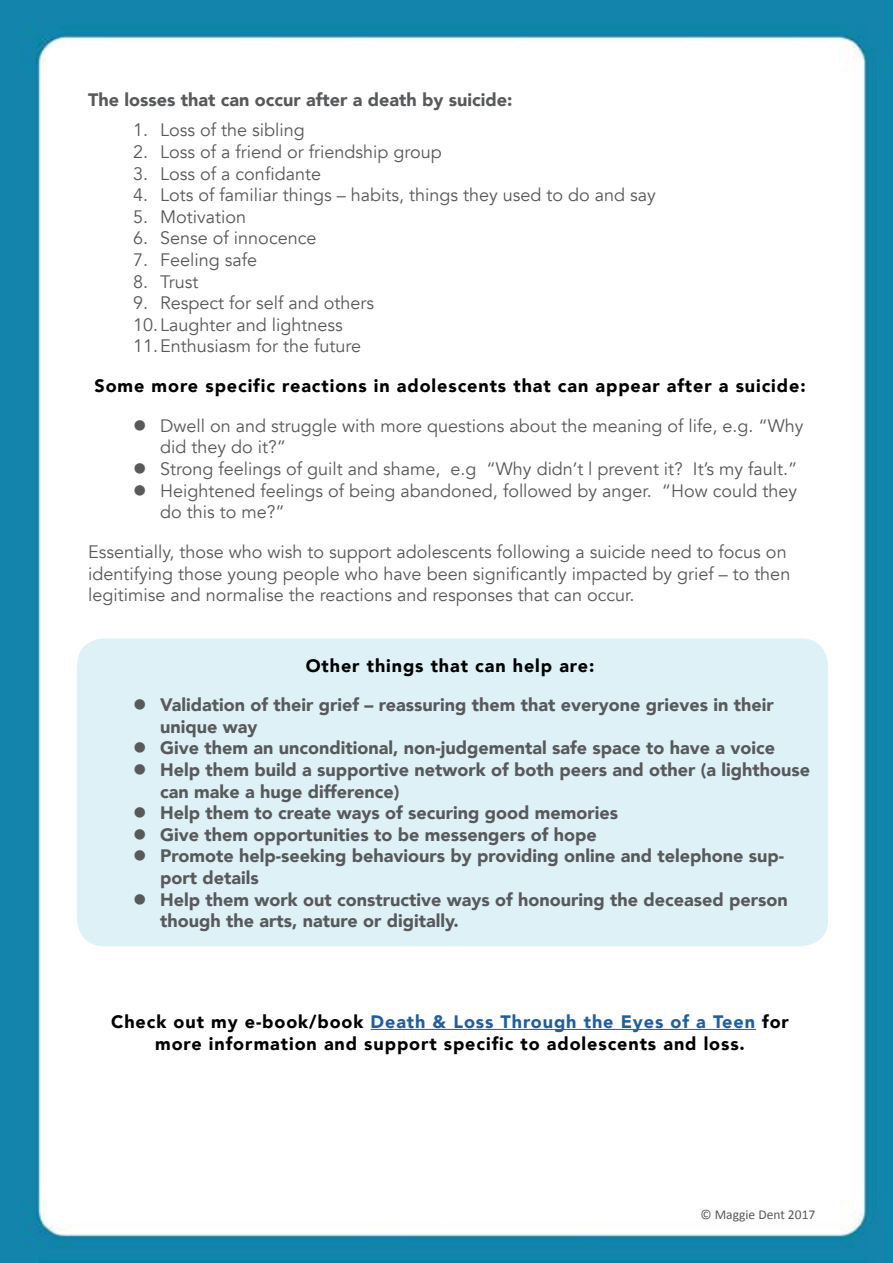
<style>
.page{position:relative;width:893px;height:1263px;background:#fff}
.page>*{position:absolute;margin:0;border:0;box-sizing:border-box;transform-origin:0 0}
.t1{font:18px/21.6px "Avenir";color:#58595b}
.t2{font:900 18px/21.6px "Avenir";color:#58595b}
.t3{font:900 18px/21.6px "Avenir";letter-spacing:.05em;color:#000;text-align:center}
.t4{font:13.5px "Calibri";color:#58595b}
.s1{color:#215e9e}
</style>
<div class="page">
<img style="left:0;top:0;width:892px;height:1263px">
<div style="left:77px;top:638px;width:751px;height:308px;background:#ddf1f7;border-radius:27px"></div>
<hr style="left:371px;top:1029px;width:385px;height:1px;background:#215e9e">
<svg style="left:135px;top:420px;width:10px;height:11px"></svg>
<svg style="left:135px;top:463px;width:10px;height:11px"></svg>
<svg style="left:135px;top:485px;width:10px;height:10px"></svg>
<p class="t2" style="left:88px;top:88px;width:426px">The losses that can occur after a death by suicide:</p>
<p class="t1" style="left:133px;top:120px;width:173px">1. Loss of the sibling</p>
<p class="t1" style="left:133px;top:141px;width:310px">2. Loss of a friend or friendship group</p>
<p class="t1" style="left:133px;top:163px;width:189px">3. Loss of a confidante</p>
<p class="t1" style="left:133px;top:185px;width:524px">4. Lots of familiar things – habits, things they used to do and say</p>
<p class="t1" style="left:133px;top:206px;width:114px">5. Motivation</p>
<p class="t1" style="left:133px;top:228px;width:185px">6. Sense of innocence</p>
<p class="t1" style="left:133px;top:249px;width:126px">7. Feeling safe</p>
<p class="t1" style="left:133px;top:271px;width:67px">8. Trust</p>
<p class="t1" style="left:133px;top:293px;width:242px">9. Respect for self and others<br>10.Laughter and lightness<br>11.Enthusiasm for the future</p>
<p class="t3" style="left:95px;top:375px;width:713px">Some more specific reactions in adolescents that can appear after a suicide:</p>
<p class="t1" style="left:160px;top:415px;width:645px">Dwell on and struggle with more questions about the meaning of life, e.g. “Why did they do it?”<br>Strong feelings of guilt and shame, e.g “Why didn’t l prevent it? It’s my fault.” Heightened feelings of being abandoned, followed by anger. “How could they do this to me?”</p>
<p class="t1" style="left:88px;top:541px;width:704px">Essentially, those who wish to support adolescents following a suicide need to focus on identifying those young people who have been significantly impacted by grief – to then legitimise and normalise the reactions and responses that can occur.</p>
<p class="t3" style="left:306px;top:654px;width:290px">Other things that can help are:</p>
<p class="t2" style="left:160px;top:694px;width:651px">Validation of their grief – reassuring them that everyone grieves in their unique way<br>Give them an unconditional, non-judgemental safe space to have a voice Help them build a supportive network of both peers and other (a lighthouse can make a huge difference)<br>Help them to create ways of securing good memories<br>Give them opportunities to be messengers of hope<br>Promote help-seeking behaviours by providing online and telephone sup&shy;port details<br>Help them work out constructive ways of honouring the deceased person though the arts, nature or digitally.</p>
<p class="t3" style="left:111px;top:1010px;width:679px">Check out my e-book/book <span class="s1">Death &amp; Loss Through the Eyes of a Teen</span> for more information and support specific to adolescents and loss.</p>
<p class="t4" style="left:700px;top:1206px;width:116px">© Maggie Dent 2017</p>
</div>
